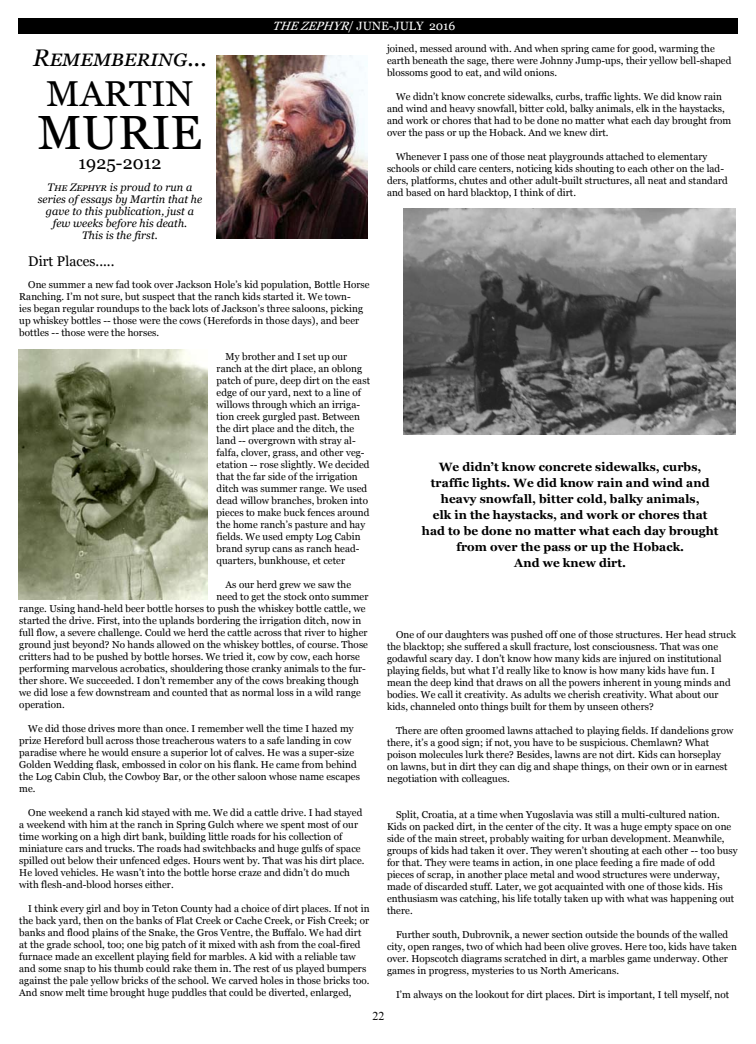
<style>
.page{position:relative;width:756px;height:1044px;background:#fff}
.page>*{position:absolute;margin:0;border:0;box-sizing:border-box;transform-origin:0 0}
.t1{font:48px "Georgia";color:#000}
.t2{font:36px "Georgia";color:#000}
.t3{font:italic 24px "Georgia";letter-spacing:.03em;color:#000}
.t4{font:18px "Georgia";color:#000}
.t5{font:14px "Georgia";color:#000}
.t6{font:700 12px/16px "Georgia";color:#000;text-align:center}
.t7{font:12px "Georgia";color:#fff}
.t8{font:12px "Times New Roman";color:#000}
.t9{font:italic 11px/12px "Georgia";color:#000;text-align:center}
.t10{font:10px/12px "Georgia";color:#000}
.s1{font-style:italic}
</style>
<div class="page">
<div style="left:18px;top:18px;width:720px;height:16px;background:#000"></div>
<img style="left:18px;top:350px;width:190px;height:250px">
<img style="left:404px;top:208px;width:331px;height:227px">
<img style="left:216px;top:55px;width:152px;height:184px">
<h3 class="t3" style="left:33px;top:43px;width:176px">Remembering...</h3>
<h2 class="t2" style="left:47px;top:72px;width:149px">MARTIN</h2>
<h1 class="t1" style="left:38px;top:104px;width:167px">MURIE</h1>
<h3 class="t4" style="left:78px;top:152px;width:85px">1925-2012</h3>
<p class="t9" style="left:38px;top:181px;width:166px">The Zephyr is proud to run a series of essays by Martin that he gave to this publication, just a few weeks before his death.<br>This is the first.</p>
<p class="t7" style="left:272px;top:19px;width:185px"><span class="s1">THEZEPHYR</span>/ JUNE-JULY 2016</p>
<p class="t10" style="left:387px;top:42px;width:346px">joined, messed around with. And when spring came for good, warming the earth beneath the sage, there were Johnny Jump-ups, their yellow bell-shaped blossoms good to eat, and wild onions.</p>
<p class="t10" style="left:387px;top:90px;width:346px;text-indent:9px">We didn’t know concrete sidewalks, curbs, traffic lights. We did know rain and wind and heavy snowfall, bitter cold, balky animals, elk in the haystacks, and work or chores that had to be done no matter what each day brought from over the pass or up the Hoback. And we knew dirt.</p>
<p class="t10" style="left:387px;top:150px;width:343px;text-indent:9px">Whenever I pass one of those neat playgrounds attached to elementary schools or child care centers, noticing kids shouting to each other on the lad&shy;ders, platforms, chutes and other adult-built structures, all neat and standard and based on hard blacktop, I think of dirt.</p>
<h3 class="t5" style="left:28px;top:252px;width:88px">Dirt Places.....</h3>
<p class="t10" style="left:19px;top:278px;width:352px;text-indent:9px">One summer a new fad took over Jackson Hole’s kid population, Bottle Horse Ranching. I’m not sure, but suspect that the ranch kids started it. We town-<br>ies began regular roundups to the back lots of Jackson’s three saloons, picking up whiskey bottles -- those were the cows (Herefords in those days), and beer bottles -- those were the horses.</p>
<p class="t10" style="left:217px;top:350px;width:155px;text-indent:9px">My brother and I set up our ranch at the dirt place, an oblong patch of pure, deep dirt on the east edge of our yard, next to a line of willows through which an irriga&shy;tion creek gurgled past. Between the dirt place and the ditch, the land -- overgrown with stray al&shy;falfa, clover, grass, and other veg&shy;etation -- rose slightly. We decided that the far side of the irrigation ditch was summer range. We used dead willow branches, broken into pieces to make buck fences around the home ranch’s pasture and hay fields. We used empty Log Cabin brand syrup cans as ranch head&shy;quarters, bunkhouse, et ceter</p>
<p class="t10" style="left:226px;top:578px;width:127px">As our herd grew we saw the</p>
<p class="t10" style="left:217px;top:590px;width:154px">need to get the stock onto summer</p>
<p class="t10" style="left:19px;top:602px;width:348px">range. Using hand-held beer bottle horses to push the whiskey bottle cattle, we</p>
<p class="t10" style="left:19px;top:614px;width:344px">started the drive. First, into the uplands bordering the irrigation ditch, now in</p>
<p class="t10" style="left:19px;top:626px;width:350px">full flow, a severe challenge. Could we herd the cattle across that river to higher</p>
<p class="t10" style="left:19px;top:638px;width:351px">ground just beyond? No hands allowed on the whiskey bottles, of course. Those</p>
<p class="t10" style="left:19px;top:650px;width:342px">critters had to be pushed by bottle horses. We tried it, cow by cow, each horse</p>
<p class="t10" style="left:19px;top:662px;width:348px">performing marvelous acrobatics, shouldering those cranky animals to the fur-</p>
<p class="t10" style="left:19px;top:674px;width:341px">ther shore. We succeeded. I don’t remember any of the cows breaking though</p>
<p class="t10" style="left:19px;top:686px;width:343px">we did lose a few downstream and counted that as normal loss in a wild range</p>
<p class="t10" style="left:19px;top:698px;width:47px">operation.</p>
<p class="t10" style="left:19px;top:722px;width:342px;text-indent:9px">We did those drives more than once. I remember well the time I hazed my prize Hereford bull across those treacherous waters to a safe landing in cow paradise where he would ensure a superior lot of calves. He was a super-size Golden Wedding flask, embossed in color on his flank. He came from behind the Log Cabin Club, the Cowboy Bar, or the other saloon whose name escapes me.</p>
<p class="t10" style="left:19px;top:806px;width:347px;text-indent:9px">One weekend a ranch kid stayed with me. We did a cattle drive. I had stayed a weekend with him at the ranch in Spring Gulch where we spent most of our time working on a high dirt bank, building little roads for his collection of miniature cars and trucks. The roads had switchbacks and huge gulfs of space spilled out below their unfenced edges. Hours went by. That was his dirt place.<br>He loved vehicles. He wasn’t into the bottle horse craze and didn’t do much with flesh-and-blood horses either.</p>
<p class="t10" style="left:19px;top:902px;width:352px;text-indent:9px">I think every girl and boy in Teton County had a choice of dirt places. If not in the back yard, then on the banks of Flat Creek or Cache Creek, or Fish Creek; or banks and flood plains of the Snake, the Gros Ventre, the Buffalo. We had dirt at the grade school, too; one big patch of it mixed with ash from the coal-fired furnace made an excellent playing field for marbles. A kid with a reliable taw and some snap to his thumb could rake them in. The rest of us played bumpers against the pale yellow bricks of the school. We carved holes in those bricks too.<br>And snow melt time brought huge puddles that could be diverted, enlarged,</p>
<p class="t6" style="left:422px;top:459px;width:298px">We didn’t know concrete sidewalks, curbs, traffic lights. We did know rain and wind and heavy snowfall, bitter cold, balky animals,<br>elk in the haystacks, and work or chores that had to be done no matter what each day brought from over the pass or up the Hoback.<br>And we knew dirt.</p>
<p class="t10" style="left:387px;top:629px;width:351px;text-indent:9px">One of our daughters was pushed off one of those structures. Her head struck the blacktop; she suffered a skull fracture, lost consciousness. That was one godawful scary day. I don’t know how many kids are injured on institutional playing fields, but what I’d really like to know is how many kids have fun. I mean the deep kind that draws on all the powers inherent in young minds and bodies. We call it creativity. As adults we cherish creativity. What about our kids, channeled onto things built for them by unseen others?</p>
<p class="t10" style="left:387px;top:725px;width:348px;text-indent:9px">There are often groomed lawns attached to playing fields. If dandelions grow there, it’s a good sign; if not, you have to be suspicious. Chemlawn? What poison molecules lurk there? Besides, lawns are not dirt. Kids can horseplay on lawns, but in dirt they can dig and shape things, on their own or in earnest negotiation with colleagues.</p>
<p class="t10" style="left:387px;top:809px;width:352px;text-indent:9px">Split, Croatia, at a time when Yugoslavia was still a multi-cultured nation.<br>Kids on packed dirt, in the center of the city. It was a huge empty space on one side of the main street, probably waiting for urban development. Meanwhile, groups of kids had taken it over. They weren’t shouting at each other -- too busy for that. They were teams in action, in one place feeding a fire made of odd pieces of scrap, in another place metal and wood structures were underway, made of discarded stuff. Later, we got acquainted with one of those kids. His enthusiasm was catching, his life totally taken up with what was happening out there.</p>
<p class="t10" style="left:387px;top:929px;width:352px;text-indent:9px">Further south, Dubrovnik, a newer section outside the bounds of the walled city, open ranges, two of which had been olive groves. Here too, kids have taken over. Hopscotch diagrams scratched in dirt, a marbles game underway. Other games in progress, mysteries to us North Americans.</p>
<p class="t10" style="left:396px;top:989px;width:335px">I’m always on the lookout for dirt places. Dirt is important, I tell myself, not</p>
<p class="t8" style="left:372px;top:1008px;width:13px">22</p>
</div>
